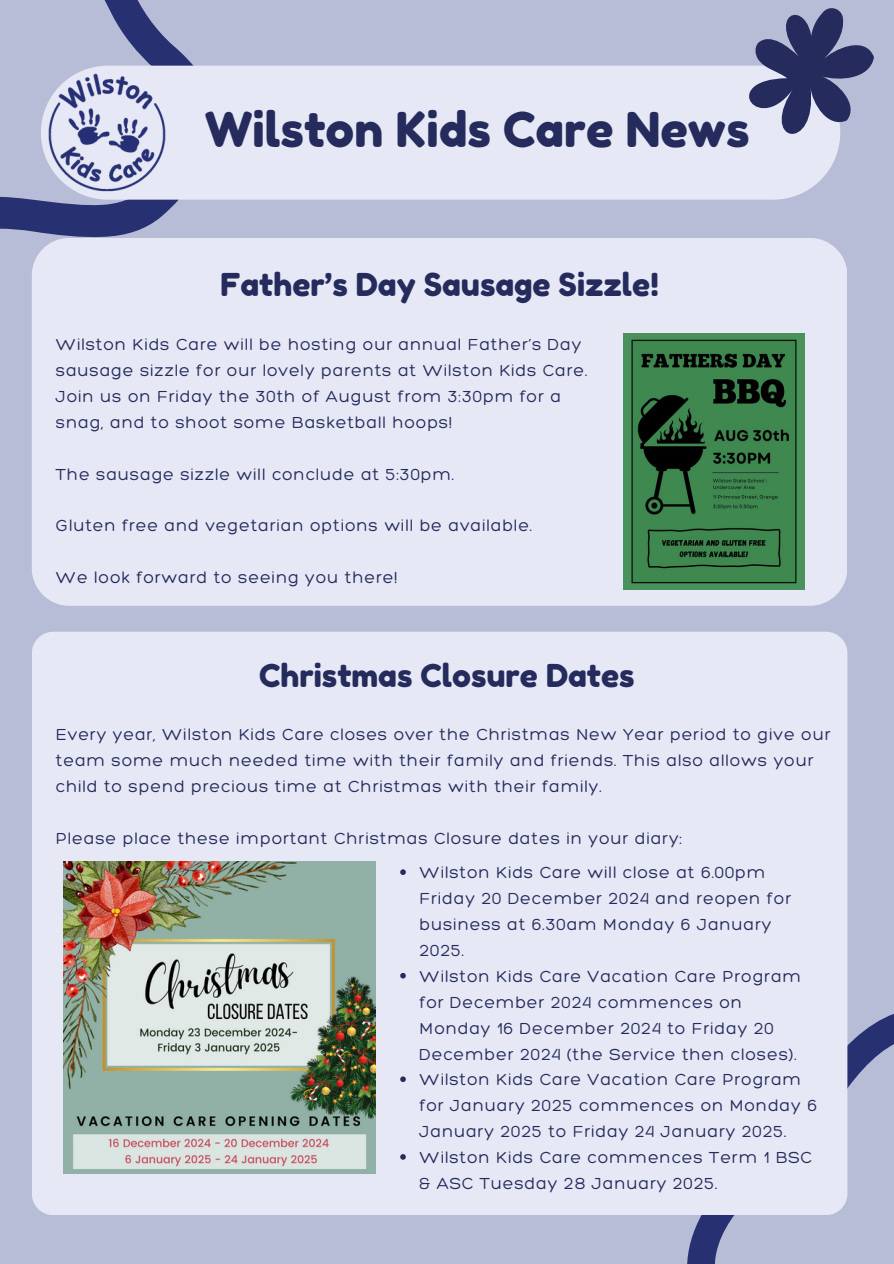
<style>
.page{position:relative;width:894px;height:1264px;background:#fff}
.page>*{position:absolute;margin:0;border:0;box-sizing:border-box;transform-origin:0 0}
.t1{font:48px "Fredoka One";color:#252b5c}
.t2{font:31.5px "Fredoka One";color:#252b5c}
.t3{font:300 17.4px/25.8px "Hero";letter-spacing:.05em;color:#252b5c}
</style>
<div class="page">
<div style="left:0;top:0;width:893px;height:1263px;background:#b8bdd7"></div>
<svg style="left:0;top:0;width:219px;height:238px"></svg>
<svg style="left:687px;top:937px;width:206px;height:326px"></svg>
<div style="left:32px;top:631px;width:815px;height:584px;background:#e6e9f5;border-radius:21px"></div>
<div style="left:32px;top:238px;width:814px;height:367px;background:#e6e9f5;border-radius:37px"></div>
<div style="left:41px;top:66px;width:799px;height:134px;background:#e6e9f5;border-radius:67px"></div>
<svg style="left:715px;top:8px;width:158px;height:147px"></svg>
<img style="left:41px;top:67px;width:133px;height:133px">
<img style="left:623px;top:333px;width:181px;height:256px">
<img style="left:63px;top:861px;width:312px;height:312px">
<svg style="left:400px;top:869px;width:6px;height:6px"></svg>
<svg style="left:400px;top:972px;width:6px;height:6px"></svg>
<svg style="left:400px;top:1076px;width:6px;height:6px"></svg>
<svg style="left:400px;top:1154px;width:6px;height:5px"></svg>
<p class="t1" style="left:205px;top:100px;width:546px">Wilston Kids Care News</p>
<p class="t2" style="left:220px;top:265px;width:439px">Father’s Day Sausage Sizzle!</p>
<h2 class="t3" style="left:56px;top:331px;width:533px">Wilston Kids Care will be hosting our annual Father’s Day sausage sizzle for our lovely parents at Wilston Kids Care.<br>Join us on Friday the 30th of August from 3:30pm for a snag, and to shoot some Basketball hoops!</h2>
<p class="t3" style="left:56px;top:460px;width:400px">The sausage sizzle will conclude at 5:30pm.</p>
<p class="t3" style="left:56px;top:512px;width:478px">Gluten free and vegetarian options will be available.</p>
<p class="t3" style="left:56px;top:564px;width:343px">We look forward to seeing you there!</p>
<p class="t2" style="left:259px;top:656px;width:377px">Christmas Closure Dates</p>
<h2 class="t3" style="left:56px;top:721px;width:775px">Every year, Wilston Kids Care closes over the Christmas New Year period to give our team some much needed time with their family and friends. This also allows your child to spend precious time at Christmas with their family.</h2>
<p class="t3" style="left:56px;top:824px;width:627px">Please place these important Christmas Closure dates in your diary:</p>
<p class="t3" style="left:419px;top:859px;width:373px">Wilston Kids Care will close at 6.00pm<br>Friday 20 December 2024 and reopen for business at 6.30am Monday 6 January<br>2025.</p>
<p class="t3" style="left:419px;top:962px;width:383px">Wilston Kids Care Vacation Care Program for December 2024 commences on Monday 16 December 2024 to Friday 20<br>December 2024 (the Service then closes).</p>
<p class="t3" style="left:419px;top:1066px;width:399px">Wilston Kids Care Vacation Care Program for January 2025 commences on Monday 6<br>January 2025 to Friday 24 January 2025.</p>
<p class="t3" style="left:419px;top:1144px;width:394px">Wilston Kids Care commences Term 1 BSC &amp; ASC Tuesday 28 January 2025.</p>
</div>
